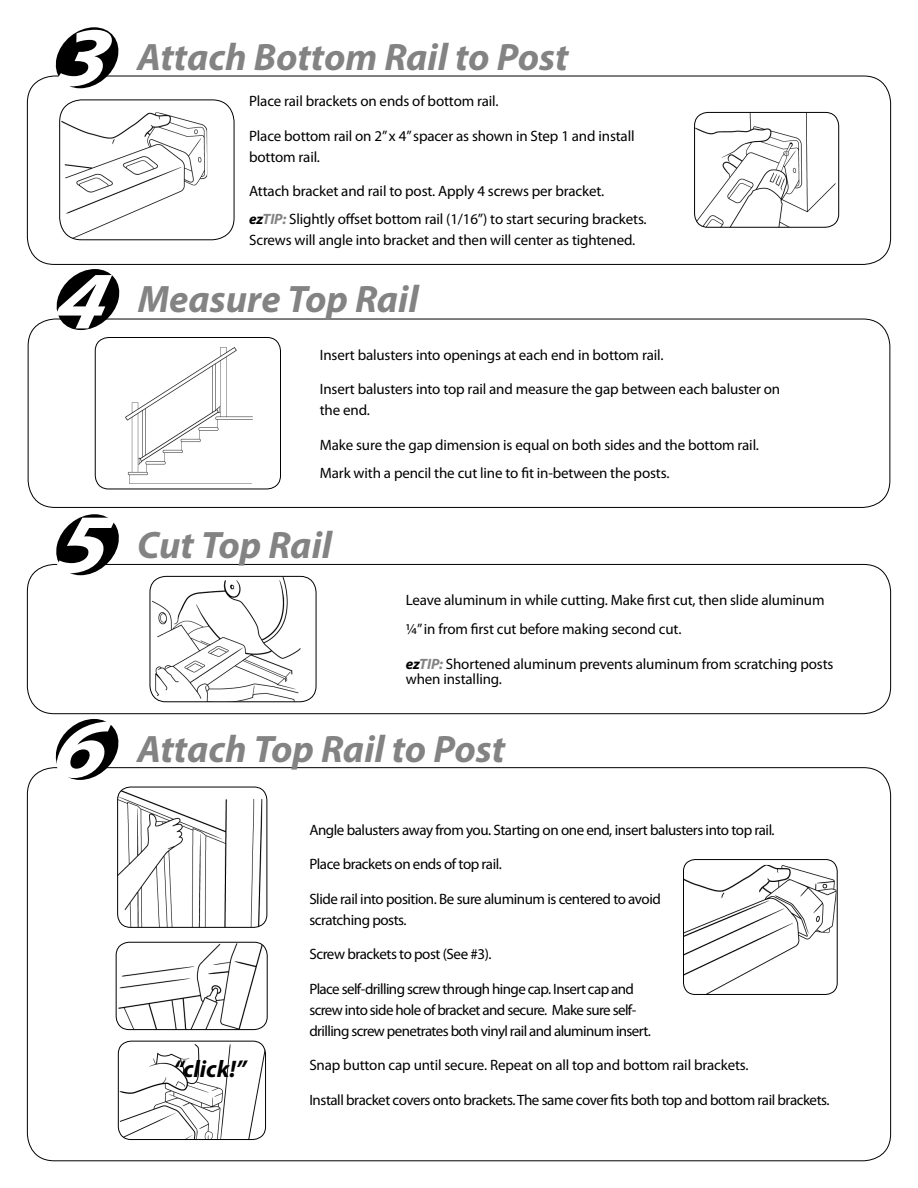
<style>
.page{position:relative;width:918px;height:1188px;background:#fff}
.page>*{position:absolute;margin:0;border:0;box-sizing:border-box;transform-origin:0 0}
.t1{font:italic 700 38.4px "Myriad Pro";color:#838383}
.t2{font:italic 700 24px "Myriad Pro";color:#000}
.t3{font:15px/21px "Myriad Pro";letter-spacing:-.01em;color:#000}
.t4{font:15px/21px "Myriad Pro";letter-spacing:-.03em;color:#000}
.t5{font:15px/21px "Myriad Pro";letter-spacing:-.04em;color:#000}
.s1{font-size:84.3px;color:#fff}
.s2{font-weight:700;font-style:italic}
.s3{font-weight:700;font-style:italic;color:#838383}
.s4{font-size:82.2px;color:#fff}
</style>
<div class="page">
<div style="left:28px;top:319px;width:862px;height:189px;border:1px solid #000;border-radius:27px"></div>
<svg style="left:50px;top:269px;width:76px;height:61px"></svg>
<img style="left:126px;top:347px;width:126px;height:136px">
<div style="left:95px;top:337px;width:186px;height:152px;border:1px solid #000;border-radius:13px"></div>
<div style="left:27px;top:76px;width:864px;height:189px;border:1px solid #000;border-radius:27px"></div>
<svg style="left:50px;top:27px;width:75px;height:61px"></svg>
<img style="left:695px;top:112px;width:141px;height:114px">
<div style="left:694px;top:112px;width:145px;height:116px;border:1px solid #000;border-radius:13px"></div>
<img style="left:61px;top:112px;width:146px;height:128px">
<div style="left:59px;top:99px;width:176px;height:141px;border:1px solid #000;border-radius:22px"></div>
<svg style="left:50px;top:719px;width:75px;height:61px"></svg>
<img style="left:118px;top:790px;width:144px;height:137px">
<div style="left:117px;top:787px;width:150px;height:141px;border:1px solid #000;border-radius:13px"></div>
<img style="left:118px;top:943px;width:145px;height:87px">
<div style="left:116px;top:942px;width:151px;height:88px;border:1px solid #000;border-radius:13px"></div>
<img style="left:119px;top:1042px;width:147px;height:98px">
<div style="left:118px;top:1041px;width:148px;height:99px;border:1px solid #000;border-radius:13px"></div>
<img style="left:683px;top:865px;width:154px;height:129px">
<div style="left:683px;top:859px;width:154px;height:136px;border:1px solid #000;border-radius:12px"></div>
<div style="left:27px;top:564px;width:864px;height:150px;border:1px solid #000;border-radius:27px"></div>
<svg style="left:50px;top:514px;width:75px;height:61px"></svg>
<img style="left:152px;top:577px;width:149px;height:125px">
<div style="left:150px;top:576px;width:167px;height:126px;border:1px solid #000;border-radius:16px"></div>
<div style="left:224px;top:1006px;width:13px;height:12px;background:#fff;border-radius:50%"></div>
<div style="left:224px;top:1006px;width:13px;height:12px;border:2px solid #fff;border-radius:50%"></div>
<h1 class="t1" style="left:53px;top:32px;width:517px"><span class="s1">3</span> Attach Bottom Rail to Post</h1>
<p class="t3" style="left:249px;top:90px;width:251px">Place rail brackets on ends of bottom rail.</p>
<p class="t3" style="left:249px;top:125px;width:387px">Place bottom rail on 2” x 4” spacer as shown in Step 1 and install bottom rail.</p>
<p class="t3" style="left:249px;top:177px;width:399px;line-height:27.8px">Attach bracket and rail to post. Apply 4 screws per bracket.<br><span class="s2">ez</span><span class="s3">TIP:</span> Slightly offset bottom rail (1/16”) to start securing brackets.</p>
<p class="t3" style="left:249px;top:229px;width:388px">Screws will angle into bracket and then will center as tightened.</p>
<h1 class="t1" style="left:52px;top:274px;width:369px"><span class="s4">4</span> Measure Top Rail</h1>
<p class="t3" style="left:320px;top:344px;width:345px">Insert balusters into openings at each end in bottom rail.</p>
<p class="t3" style="left:320px;top:379px;width:462px">Insert balusters into top rail and measure the gap between each baluster on the end.</p>
<p class="t3" style="left:320px;top:431px;width:441px;line-height:27.8px">Make sure the gap dimension is equal on both sides and the bottom rail.<br>Mark with a pencil the cut line to fit in-between the posts.</p>
<h1 class="t1" style="left:52px;top:520px;width:282px"><span class="s1">5</span> Cut Top Rail</h1>
<p class="t3" style="left:406px;top:586px;width:420px;line-height:28.5px">Leave aluminum in while cutting. Make first cut, then slide aluminum ¼” in from first cut before making second cut.</p>
<p class="t3" style="left:406px;top:656px;width:429px;line-height:15px"><span class="s2">ez</span><span class="s3">TIP:</span> Shortened aluminum prevents aluminum from scratching posts when installing.</p>
<h1 class="t1" style="left:50px;top:724px;width:457px"><span class="s1">6</span> Attach Top Rail to Post</h1>
<h2 class="t2" style="left:173px;top:1053px;width:75px">“click!”</h2>
<p class="t4" style="left:309px;top:819px;width:467px">Angle balusters away from you. Starting on one end, insert balusters into top rail.</p>
<p class="t4" style="left:309px;top:854px;width:194px">Place brackets on ends of top rail.</p>
<p class="t4" style="left:309px;top:888px;width:353px">Slide rail into position. Be sure aluminum is centered to avoid scratching posts.</p>
<p class="t4" style="left:309px;top:944px;width:184px">Screw brackets to post (See #3).</p>
<p class="t5" style="left:309px;top:978px;width:343px">Place self-drilling screw through hinge cap. Insert cap and screw into side hole of bracket and secure. Make sure self&shy;drilling screw penetrates both vinyl rail and aluminum insert.</p>
<p class="t3" style="left:309px;top:1055px;width:441px">Snap button cap until secure. Repeat on all top and bottom rail brackets.</p>
<p class="t4" style="left:309px;top:1089px;width:522px">Install bracket covers onto brackets. The same cover fits both top and bottom rail brackets.</p>
</div>
